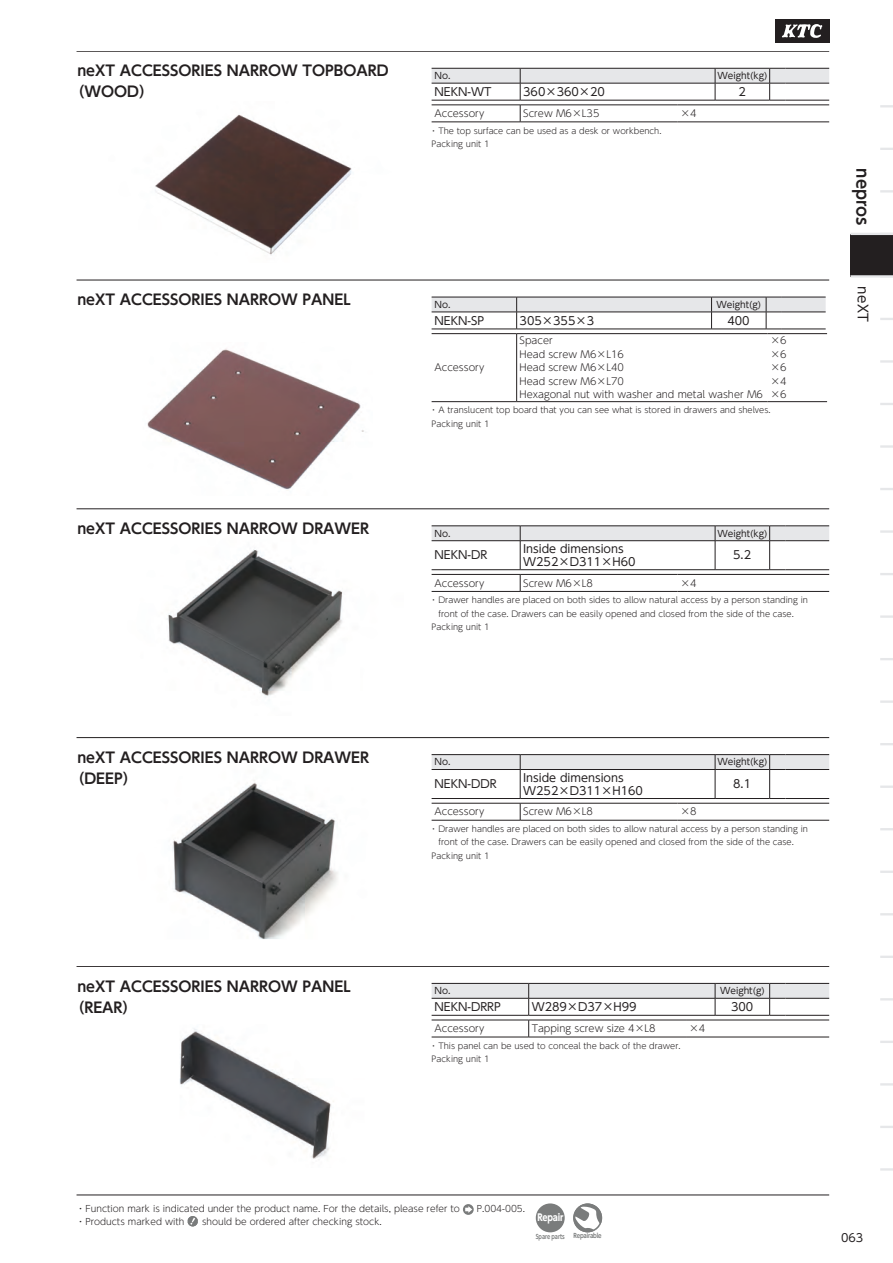
<style>
.page{position:relative;width:893px;height:1263px;background:#fff}
.page>*{position:absolute;margin:0;border:0;box-sizing:border-box;transform-origin:0 0}
.t1{font:700 16.5px "UD Shin Go Pro De";color:#231f20}
.t2{font:700 14.4px/21px "UD Shin Go Pro De";color:#231f20}
.t3{font:13.5px "UD Shin Go Pro";color:#231f20}
.t4{font:11.25px/13.5px "UD Shin Go Pro";color:#231f20}
.t5{font:300 9.75px/13.5px "UD Shin Go Pro";color:#231f20}
.t6{font:700 9.6px "UD Shin Go Pro";letter-spacing:-.025em;color:#fff;scale:.88 1}
.t7{font:300 9px "UD Shin Go Pro";color:#231f20}
.t8{font:9px "UD Shin Go Pro";color:#231f20}
.t9{font:300 8.25px/13.5px "UD Shin Go Pro";color:#231f20}
.t10{font:700 6.3px "UD Shin Go Pro De";letter-spacing:-.04em;color:#7a7c7c;scale:.87 1}
.t11{font:700 6.3px "UD Shin Go Pro De";letter-spacing:-.015em;color:#7a7c7c;scale:.81 1}
</style>
<div class="page">
<svg style="left:880px;top:105px;width:13px;height:2px"></svg>
<svg style="left:880px;top:148px;width:13px;height:2px"></svg>
<svg style="left:880px;top:190px;width:13px;height:3px"></svg>
<svg style="left:880px;top:318px;width:13px;height:2px"></svg>
<svg style="left:880px;top:360px;width:13px;height:3px"></svg>
<svg style="left:880px;top:403px;width:13px;height:2px"></svg>
<svg style="left:880px;top:445px;width:13px;height:3px"></svg>
<svg style="left:880px;top:488px;width:13px;height:2px"></svg>
<svg style="left:880px;top:530px;width:13px;height:3px"></svg>
<svg style="left:880px;top:573px;width:13px;height:2px"></svg>
<svg style="left:880px;top:615px;width:13px;height:3px"></svg>
<svg style="left:880px;top:658px;width:13px;height:2px"></svg>
<svg style="left:880px;top:700px;width:13px;height:3px"></svg>
<svg style="left:880px;top:743px;width:13px;height:2px"></svg>
<svg style="left:880px;top:785px;width:13px;height:3px"></svg>
<svg style="left:880px;top:828px;width:13px;height:2px"></svg>
<svg style="left:880px;top:871px;width:13px;height:2px"></svg>
<svg style="left:880px;top:913px;width:13px;height:2px"></svg>
<svg style="left:880px;top:956px;width:13px;height:2px"></svg>
<svg style="left:880px;top:998px;width:13px;height:2px"></svg>
<svg style="left:880px;top:1041px;width:13px;height:2px"></svg>
<svg style="left:880px;top:1083px;width:13px;height:2px"></svg>
<svg style="left:880px;top:1126px;width:13px;height:2px"></svg>
<svg style="left:880px;top:1168px;width:13px;height:2px"></svg>
<div style="left:850px;top:234px;width:43px;height:42px;background:#231f20"></div>
<hr style="left:850px;top:275px;width:43px;height:3px;background:#e6e7e9">
<hr style="left:850px;top:233px;width:43px;height:2px;background:#e6e7e9">
<img style="left:172px;top:780px;width:166px;height:159px">
<hr style="left:432px;top:820px;width:88px;height:1px;background:#231f20">
<svg style="left:432px;top:754px;width:397px;height:66px"></svg>
<hr style="left:520px;top:820px;width:157px;height:1px;background:#231f20">
<hr style="left:677px;top:820px;width:152px;height:1px;background:#231f20">
<hr style="left:77px;top:737px;width:752px;height:1px;background:#231f20">
<img style="left:179px;top:1028px;width:155px;height:131px">
<hr style="left:432px;top:1037px;width:97px;height:1px;background:#231f20">
<svg style="left:432px;top:983px;width:397px;height:54px"></svg>
<hr style="left:529px;top:1037px;width:157px;height:1px;background:#231f20">
<hr style="left:686px;top:1037px;width:143px;height:1px;background:#231f20">
<hr style="left:77px;top:966px;width:752px;height:1px;background:#231f20">
<img style="left:167px;top:549px;width:176px;height:149px">
<hr style="left:432px;top:591px;width:88px;height:1px;background:#231f20">
<svg style="left:432px;top:526px;width:397px;height:65px"></svg>
<hr style="left:520px;top:591px;width:157px;height:1px;background:#231f20">
<hr style="left:677px;top:591px;width:152px;height:1px;background:#231f20">
<hr style="left:77px;top:509px;width:752px;height:1px;background:#231f20">
<img style="left:147px;top:348px;width:217px;height:142px">
<svg style="left:432px;top:297px;width:394px;height:33px"></svg>
<hr style="left:782px;top:312px;width:44px;height:1px;background:#231f20">
<hr style="left:432px;top:333px;width:85px;height:1px;background:#231f20">
<hr style="left:517px;top:333px;width:250px;height:1px;background:#231f20">
<hr style="left:767px;top:333px;width:60px;height:1px;background:#231f20">
<hr style="left:432px;top:401px;width:85px;height:1px;background:#231f20">
<hr style="left:516px;top:334px;width:1px;height:67px;background:#231f20">
<hr style="left:517px;top:401px;width:250px;height:1px;background:#231f20">
<hr style="left:767px;top:401px;width:60px;height:1px;background:#231f20">
<hr style="left:77px;top:280px;width:752px;height:1px;background:#231f20">
<img style="left:155px;top:114px;width:197px;height:141px">
<hr style="left:432px;top:122px;width:88px;height:1px;background:#231f20">
<hr style="left:520px;top:122px;width:157px;height:1px;background:#231f20">
<hr style="left:677px;top:122px;width:152px;height:1px;background:#231f20">
<svg style="left:432px;top:68px;width:397px;height:54px"></svg>
<hr style="left:785px;top:83px;width:44px;height:1px;background:#231f20">
<hr style="left:77px;top:51px;width:752px;height:1px;background:#231f20">
<div style="left:775px;top:19px;width:54px;height:24px;background:#231f20"></div>
<svg style="left:782px;top:24px;width:40px;height:14px"></svg>
<hr style="left:77px;top:1195px;width:752px;height:1px;background:#231f20">
<div style="left:463px;top:1204px;width:11px;height:11px;background:#7a7c7c;border-radius:50%"></div>
<svg style="left:465px;top:1206px;width:7px;height:7px"></svg>
<svg style="left:188px;top:1216px;width:10px;height:10px"></svg>
<svg style="left:573px;top:1203px;width:29px;height:29px"></svg>
<div style="left:536px;top:1203px;width:29px;height:29px;background:#7a7c7c;border-radius:50%"></div>
<h2 class="t2" style="left:70px;top:60px;width:320px;text-indent:7px">neXT ACCESSORIES NARROW TOPBOARD（WOOD）</h2>
<p class="t8" style="left:435px;top:68px;width:17px">No.</p>
<p class="t8" style="left:717px;top:68px;width:51px">Weight(kg)</p>
<h3 class="t4" style="left:435px;top:85px;width:58px">NEKN-WT</h3>
<h3 class="t4" style="left:523px;top:85px;width:83px">360×360×20</h3>
<h3 class="t4" style="left:738px;top:85px;width:9px">2</h3>
<p class="t5" style="left:435px;top:106px;width:51px">Accessory</p>
<p class="t5" style="left:523px;top:106px;width:78px">Screw M6×L35</p>
<p class="t5" style="left:680px;top:106px;width:18px">×4</p>
<p class="t9" style="left:430px;top:123px;width:233px">・ The top surface can be used as a desk or workbench.<br>Packing unit 1</p>
<h2 class="t2" style="left:77px;top:289px;width:275px">neXT ACCESSORIES NARROW PANEL</h2>
<h2 class="t2" style="left:77px;top:518px;width:293px">neXT ACCESSORIES NARROW DRAWER</h2>
<p class="t8" style="left:435px;top:297px;width:17px">No.</p>
<p class="t8" style="left:716px;top:297px;width:46px">Weight(g)</p>
<h3 class="t4" style="left:435px;top:313px;width:51px">NEKN-SP</h3>
<h3 class="t4" style="left:520px;top:313px;width:76px">305×355×3</h3>
<h3 class="t4" style="left:727px;top:313px;width:24px">400</h3>
<p class="t5" style="left:435px;top:361px;width:51px">Accessory</p>
<p class="t5" style="left:520px;top:334px;width:245px">Spacer<br>Head screw M6×L16<br>Head screw M6×L40<br>Head screw M6×L70<br>Hexagonal nut with washer and metal washer M6</p>
<p class="t5" style="left:770px;top:334px;width:18px;text-align:justify">×6 ×6 ×6 ×4 ×6</p>
<p class="t9" style="left:430px;top:403px;width:342px">・ A translucent top board that you can see what is stored in drawers and shelves.<br>Packing unit 1</p>
<p class="t8" style="left:435px;top:526px;width:17px">No.</p>
<p class="t8" style="left:717px;top:526px;width:51px">Weight(kg)</p>
<h3 class="t4" style="left:435px;top:548px;width:54px">NEKN-DR</h3>
<h3 class="t4" style="left:523px;top:541px;width:114px">Inside dimensions<br>W252×D311×H60</h3>
<h3 class="t4" style="left:733px;top:548px;width:19px">5.2</h3>
<p class="t5" style="left:435px;top:576px;width:51px">Accessory</p>
<p class="t5" style="left:523px;top:576px;width:71px">Screw M6×L8</p>
<p class="t5" style="left:680px;top:576px;width:18px">×4</p>
<p class="t9" style="left:430px;top:593px;width:380px">・ Drawer handles are placed on both sides to allow natural access by a person standing in</p>
<p class="t9" style="left:438px;top:606px;width:357px">front of the case. Drawers can be easily opened and closed from the side of the case.</p>
<p class="t9" style="left:432px;top:620px;width:59px">Packing unit 1</p>
<h1 class="t1" style="left:876px;top:168px;width:59px;rotate:90deg">nepros</h1>
<h3 class="t3" style="left:874px;top:286px;width:38px;rotate:90deg">neXT</h3>
<h2 class="t2" style="left:70px;top:746px;width:301px;text-indent:7px">neXT ACCESSORIES NARROW DRAWER（DEEP）</h2>
<h2 class="t2" style="left:70px;top:975px;width:282px;text-indent:7px">neXT ACCESSORIES NARROW PANEL（REAR）</h2>
<p class="t8" style="left:435px;top:755px;width:17px">No.</p>
<p class="t8" style="left:717px;top:755px;width:51px">Weight(kg)</p>
<h3 class="t4" style="left:435px;top:777px;width:63px">NEKN-DDR</h3>
<h3 class="t4" style="left:523px;top:770px;width:121px">Inside dimensions<br>W252×D311×H160</h3>
<h3 class="t4" style="left:733px;top:777px;width:19px">8.1</h3>
<p class="t5" style="left:435px;top:805px;width:51px">Accessory</p>
<p class="t5" style="left:523px;top:805px;width:71px">Screw M6×L8</p>
<p class="t5" style="left:680px;top:805px;width:18px">×8</p>
<p class="t9" style="left:430px;top:822px;width:380px">・ Drawer handles are placed on both sides to allow natural access by a person standing in</p>
<p class="t9" style="left:438px;top:835px;width:357px">front of the case. Drawers can be easily opened and closed from the side of the case.</p>
<p class="t9" style="left:432px;top:849px;width:59px">Packing unit 1</p>
<p class="t8" style="left:435px;top:983px;width:17px">No.</p>
<p class="t8" style="left:720px;top:983px;width:46px">Weight(g)</p>
<h3 class="t4" style="left:435px;top:1000px;width:68px">NEKN-DRRP</h3>
<h3 class="t4" style="left:532px;top:1000px;width:106px">W289×D37×H99</h3>
<h3 class="t4" style="left:731px;top:1000px;width:24px">300</h3>
<p class="t5" style="left:435px;top:1021px;width:51px">Accessory</p>
<p class="t5" style="left:532px;top:1021px;width:125px">Tapping screw size 4×L8</p>
<p class="t5" style="left:689px;top:1021px;width:18px">×4</p>
<p class="t9" style="left:430px;top:1038px;width:253px">・ This panel can be used to conceal the back of the drawer.<br>Packing unit 1</p>
<p class="t7" style="left:76px;top:1202px;width:385px">・ Function mark is indicated under the product name. For the details, please refer to</p>
<p class="t7" style="left:477px;top:1202px;width:50px">P.004-005.</p>
<p class="t7" style="left:76px;top:1214px;width:110px">・ Products marked with</p>
<p class="t7" style="left:202px;top:1214px;width:181px">should be ordered after checking stock.</p>
<p class="t6" style="left:537px;top:1210px;width:31px">Repair</p>
<p class="t11" style="left:536px;top:1231px;width:37px">Spare parts</p>
<p class="t10" style="left:574px;top:1231px;width:34px">Repairable</p>
<h3 class="t4" style="left:841px;top:1230px;width:24px">063</h3>
</div>
